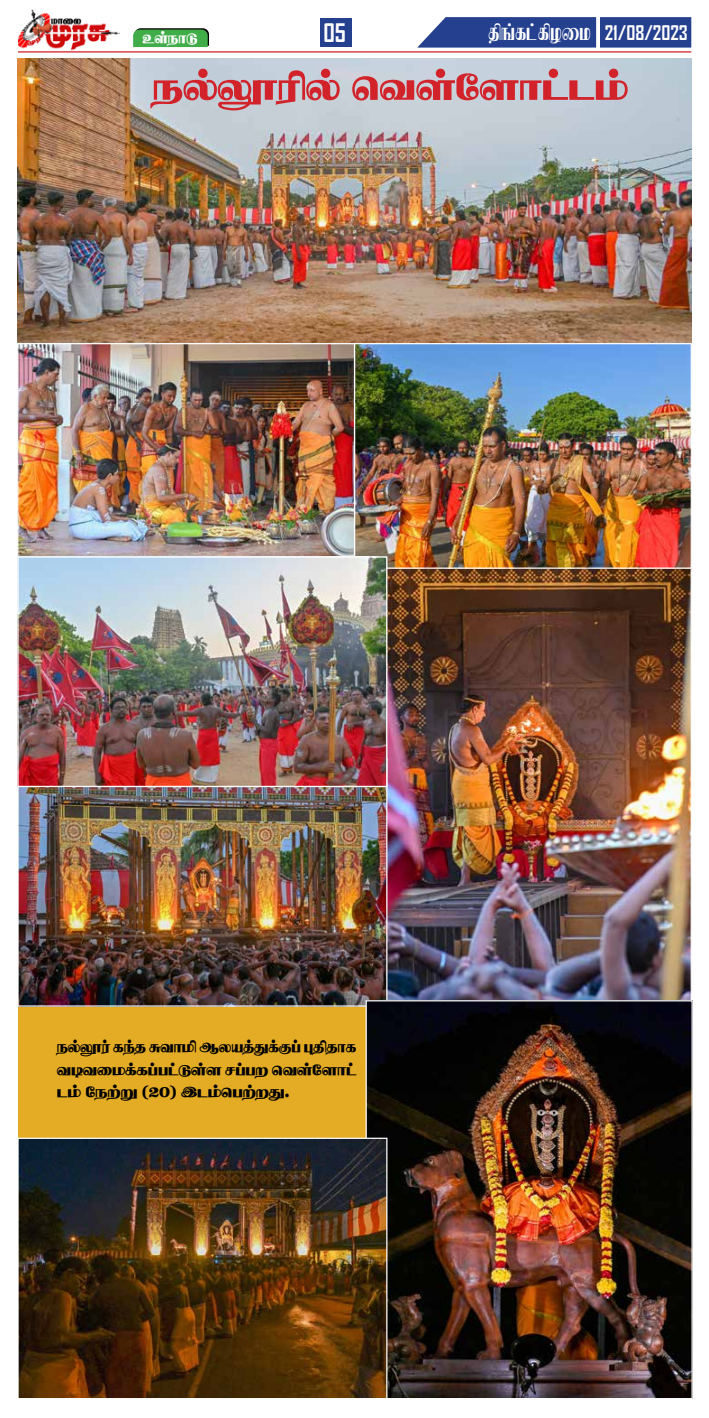
<style>
.page{position:relative;width:709px;height:1418px;background:#fff}
.page>*{position:absolute;margin:0;border:0;box-sizing:border-box;transform-origin:0 0}
.t1{font:50px "NC Thevan";letter-spacing:-.005em;color:#d2232a}
.t2{font:24.38px "Aachchei";color:#fff}
.t3{font:700 24.38px "Agency FB";color:#fff}
.t4{font:20px/22.5px "NC Thevan";letter-spacing:-.005em;color:#000;text-align:justify;scale:.9 1}
.t5{font:19.25px "NC Thevan";color:#fff;scale:.88 1}
.s1{font-family:"Agency FB";font-weight:700;font-size:19.25px}
</style>
<div class="page">
<div style="left:18px;top:1002px;width:358px;height:141px;background:#e4ab24"></div>
<img style="left:18px;top:9px;width:101px;height:41px">
<div style="left:320px;top:18px;width:31px;height:29px;background:#25408f"></div>
<hr style="left:18px;top:51px;width:673px;height:2px;background:#d2232a">
<svg style="left:133px;top:28px;width:76px;height:19px"></svg>
<svg style="left:417px;top:17px;width:274px;height:31px;background:#344d96"></svg>
<svg style="left:596px;top:17px;width:4px;height:31px"></svg>
<img style="left:387px;top:568px;width:303px;height:432px">
<img style="left:19px;top:787px;width:366px;height:217px">
<img style="left:18px;top:59px;width:673px;height:284px">
<img style="left:367px;top:1002px;width:323px;height:395px">
<img style="left:19px;top:1139px;width:366px;height:258px">
<div style="left:17px;top:1137px;width:370px;height:262px;border:1px solid #fff"></div>
<img style="left:19px;top:345px;width:671px;height:221px">
<div style="left:354px;top:343px;width:338px;height:225px;border:1px solid #fff"></div>
<img style="left:19px;top:558px;width:366px;height:227px">
<div style="left:17px;top:556px;width:370px;height:231px;border:1px solid #fff"></div>
<p class="t5" style="left:143px;top:29px;width:64px">cs;ehL</p>
<p class="t3" style="left:323px;top:18px;width:24px">05</p>
<p class="t2" style="left:488px;top:22px;width:201px">jpq;fl;fpoik <span class="s1">21/08/2023</span></p>
<h1 class="t1" style="left:152px;top:63px;width:478px">ey;Y}upy; nts;Nshl;lk;</h1>
<p class="t4" style="left:57px;top:1036px;width:334px">ey;Y}u; fe;j Rthkp Myaj;Jf;Fg; Gjpjhf tbtikf;fg;gl;Ls;s rg;gw nts;Nshl; lk; New;W (20) ,lk;ngw;wJ.</p>
</div>
